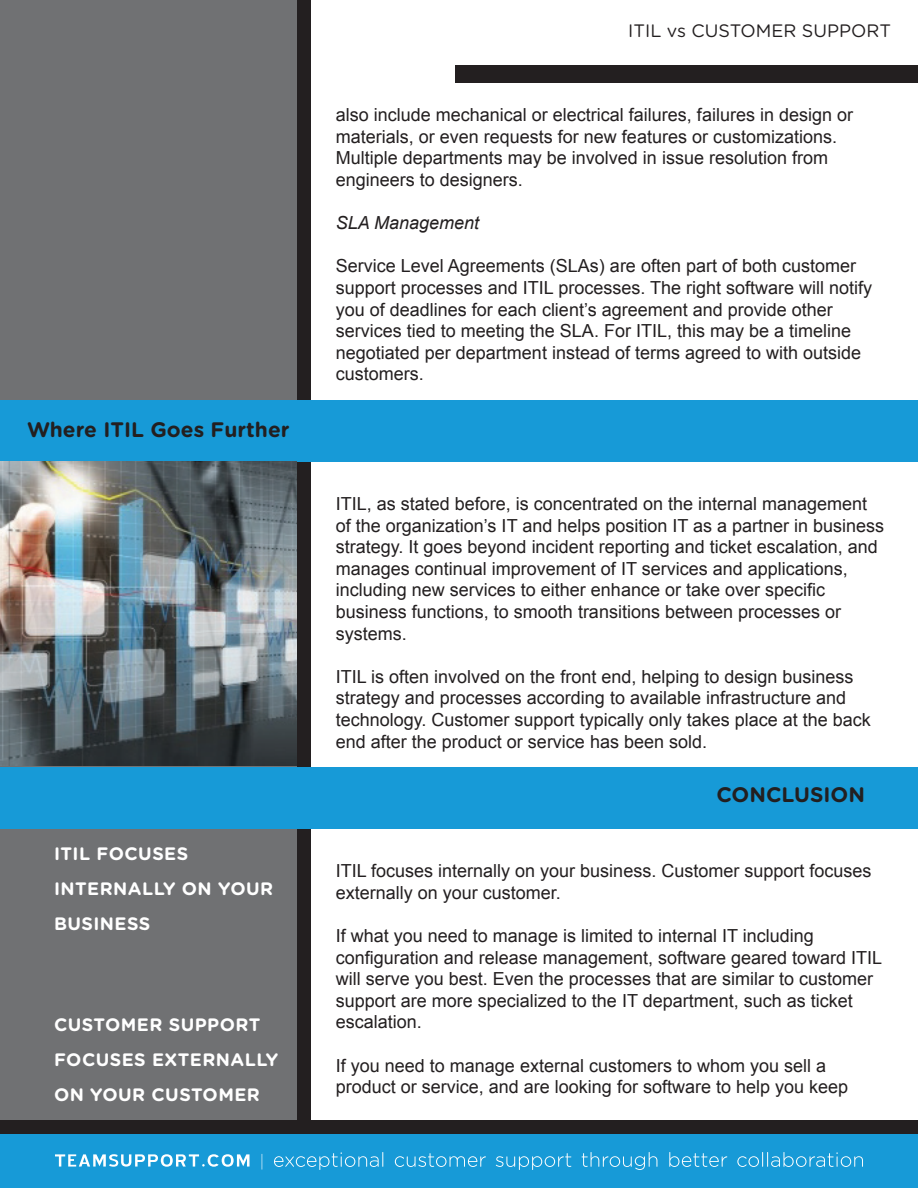
<style>
.page{position:relative;width:918px;height:1188px;background:#fff}
.page>*{position:absolute;margin:0;border:0;box-sizing:border-box;transform-origin:0 0}
.t1{font:700 21px "Gotham Rounded";color:#231f20}
.t2{font:18px/21.6px "Arial";color:#231f20}
.t3{font:700 18px/35.2px "Gotham Rounded";letter-spacing:.025em;color:#fff}
.t4{font:18px "Gotham Rounded";color:#231f20}
.t5{font:italic 18px "Arial";color:#231f20}
</style>
<div class="page">
<div style="left:297px;top:0;width:13px;height:1127px;background:#231f20"></div>
<div style="left:0;top:0;width:297px;height:1133px;background:#707173"></div>
<div style="left:0;top:1134px;width:918px;height:54px;background:#179ad7"></div>
<svg style="left:55px;top:1152px;width:808px;height:18px"></svg>
<div style="left:0;top:1120px;width:918px;height:13px;background:#231f20"></div>
<div style="left:455px;top:65px;width:463px;height:18px;background:#231f20"></div>
<div style="left:0;top:400px;width:918px;height:62px;background:#179ad7"></div>
<img style="left:0;top:462px;width:297px;height:304px">
<div style="left:0;top:767px;width:918px;height:62px;background:#179ad7"></div>
<p class="t1" style="left:27px;top:414px;width:264px">Where ITIL Goes Further</p>
<p class="t3" style="left:54px;top:835px;width:221px">ITIL FOCUSES<br>INTERNALLY ON YOUR<br>BUSINESS</p>
<p class="t3" style="left:54px;top:1006px;width:226px">CUSTOMER SUPPORT<br>FOCUSES EXTERNALLY<br>ON YOUR CUSTOMER</p>
<p class="t4" style="left:628px;top:18px;width:264px">ITIL vs CUSTOMER SUPPORT</p>
<p class="t2" style="left:336px;top:104px;width:519px">also include mechanical or electrical failures, failures in design or materials, or even requests for new features or customizations.<br>Multiple departments may be involved in issue resolution from engineers to designers.</p>
<p class="t5" style="left:336px;top:211px;width:145px">SLA Management</p>
<p class="t2" style="left:336px;top:255px;width:538px">Service Level Agreements (SLAs) are often part of both customer support processes and ITIL processes. The right software will notify you of deadlines for each client’s agreement and provide other services tied to meeting the SLA. For ITIL, this may be a timeline negotiated per department instead of terms agreed to with outside customers.</p>
<p class="t2" style="left:336px;top:493px;width:550px">ITIL, as stated before, is concentrated on the internal management of the organization’s IT and helps position IT as a partner in business strategy. It goes beyond incident reporting and ticket escalation, and manages continual improvement of IT services and applications, including new services to either enhance or take over specific business functions, to smooth transitions between processes or systems.</p>
<p class="t2" style="left:336px;top:665px;width:536px">ITIL is often involved on the front end, helping to design business strategy and processes according to available infrastructure and technology. Customer support typically only takes place at the back end after the product or service has been sold.</p>
<p class="t1" style="left:717px;top:779px;width:150px">CONCLUSION</p>
<p class="t2" style="left:336px;top:860px;width:537px">ITIL focuses internally on your business. Customer support focuses externally on your customer.</p>
<p class="t2" style="left:336px;top:925px;width:548px">If what you need to manage is limited to internal IT including configuration and release management, software geared toward ITIL will serve you best. Even the processes that are similar to customer support are more specialized to the IT department, such as ticket escalation.</p>
<p class="t2" style="left:336px;top:1054px;width:514px">If you need to manage external customers to whom you sell a product or service, and are looking for software to help you keep</p>
</div>
